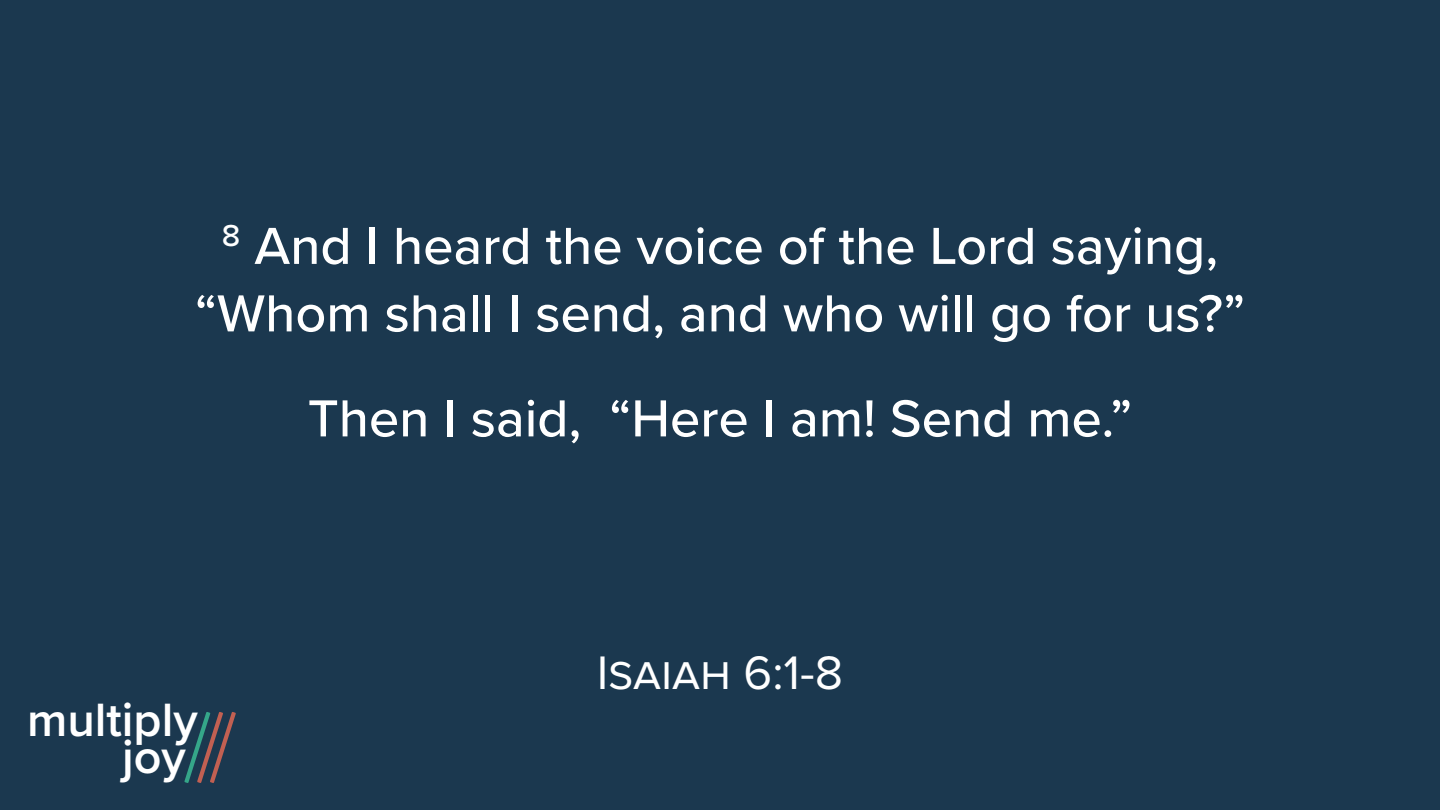
<style>
.page{position:relative;width:1440px;height:810px;background:#1b384f}
.page>*{position:absolute;margin:0;border:0;box-sizing:border-box;transform-origin:0 0}
.t1{font:500 54px "Proxima Nova";color:#fff}
.t2{font:48.75px "Proxima Nova";color:#fff}
.t3{font:600 48.45px "Proxima Nova";color:#fff}
</style>
<div class="page">
<svg style="left:184px;top:712px;width:52px;height:71px"></svg>
<p class="t1" style="left:222px;top:206px;width:998px"><sup>8</sup> And I heard the voice of the Lord saying,</p>
<p class="t1" style="left:195px;top:273px;width:1052px">“Whom shall I send, and who will go for us?”</p>
<p class="t1" style="left:308px;top:378px;width:826px">Then I said, “Here I am! Send me.”</p>
<p class="t3" style="left:27px;top:683px;width:172px">multiply</p>
<p class="t3" style="left:122px;top:721px;width:65px">joy</p>
<p class="t2" style="left:597px;top:637px;width:248px">Isaiah 6:1-8</p>
</div>
